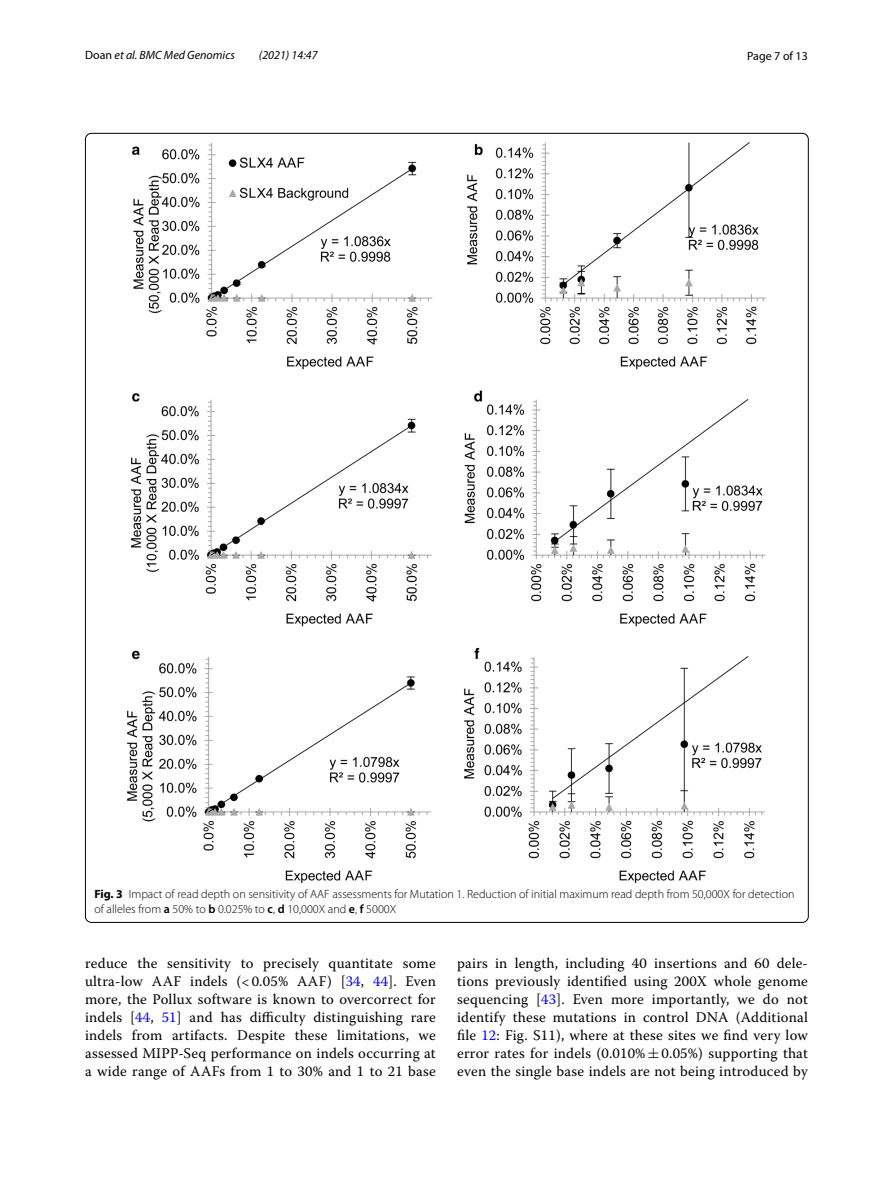
<style>
.page{position:relative;width:893px;height:1187px;background:#fff}
.page>*{position:absolute;margin:0;border:0;box-sizing:border-box;transform-origin:0 0}
.t1{font:14.7px/18px "Warnock Pro";letter-spacing:.015em;color:#000;text-align:justify}
.t2{font:300 12px/15px "Myriad Pro";color:#000}
.t3{font:italic 12px "Myriad Pro";color:#000}
.t4{font:12px "Myriad Pro";color:#000}
.s1{font-style:normal}
.s2{font-weight:700}
.s3{font-weight:600}
.s4{color:#00f}
.s5{font-family:"MTSY"}
</style>
<div class="page">
<img style="left:128px;top:142px;width:638px;height:740px">
<p class="t3" style="left:85px;top:48px;width:151px"><span class="s1">Doan</span> et al. BMC Med Genomics</p>
<p class="t3" style="left:259px;top:48px;width:60px">(2021) 14:47</p>
<p class="t4" style="left:747px;top:48px;width:62px">Page 7 of 13</p>
<p class="t2" style="left:94px;top:886px;width:702px"><span class="s2">Fig. 3</span> Impact of read depth on sensitivity of AAF assessments for Mutation 1. Reduction of initial maximum read depth from 50,000X for detection of alleles from <span class="s3">a</span> 50% to <span class="s3">b</span> 0.025% to <span class="s3">c</span>, <span class="s3">d</span> 10,000X and <span class="s3">e</span>, <span class="s3">f</span> 5000X</p>
<p class="t1" style="left:85px;top:954px;width:352px">reduce the sensitivity to precisely quantitate some ultra-low AAF indels (&lt; 0.05% AAF) [<span class="s4">34</span>, <span class="s4">44</span>]. Even more, the Pollux software is known to overcorrect for indels [<span class="s4">44</span>, <span class="s4">51</span>] and has difficulty distinguishing rare indels from artifacts. Despite these limitations, we assessed MIPP-Seq performance on indels occurring at a wide range of AAFs from 1 to 30% and 1 to 21 base</p>
<p class="t1" style="left:457px;top:954px;width:352px">pairs in length, including 40 insertions and 60 dele&shy;tions previously identified using 200X whole genome sequencing [<span class="s4">43</span>]. Even more importantly, we do not identify these mutations in control DNA (Additional file <span class="s4">12</span>: Fig. S11), where at these sites we find very low error rates for indels (0.010%<span class="s5">±</span>0.05%) supporting that even the single base indels are not being introduced by</p>
</div>
